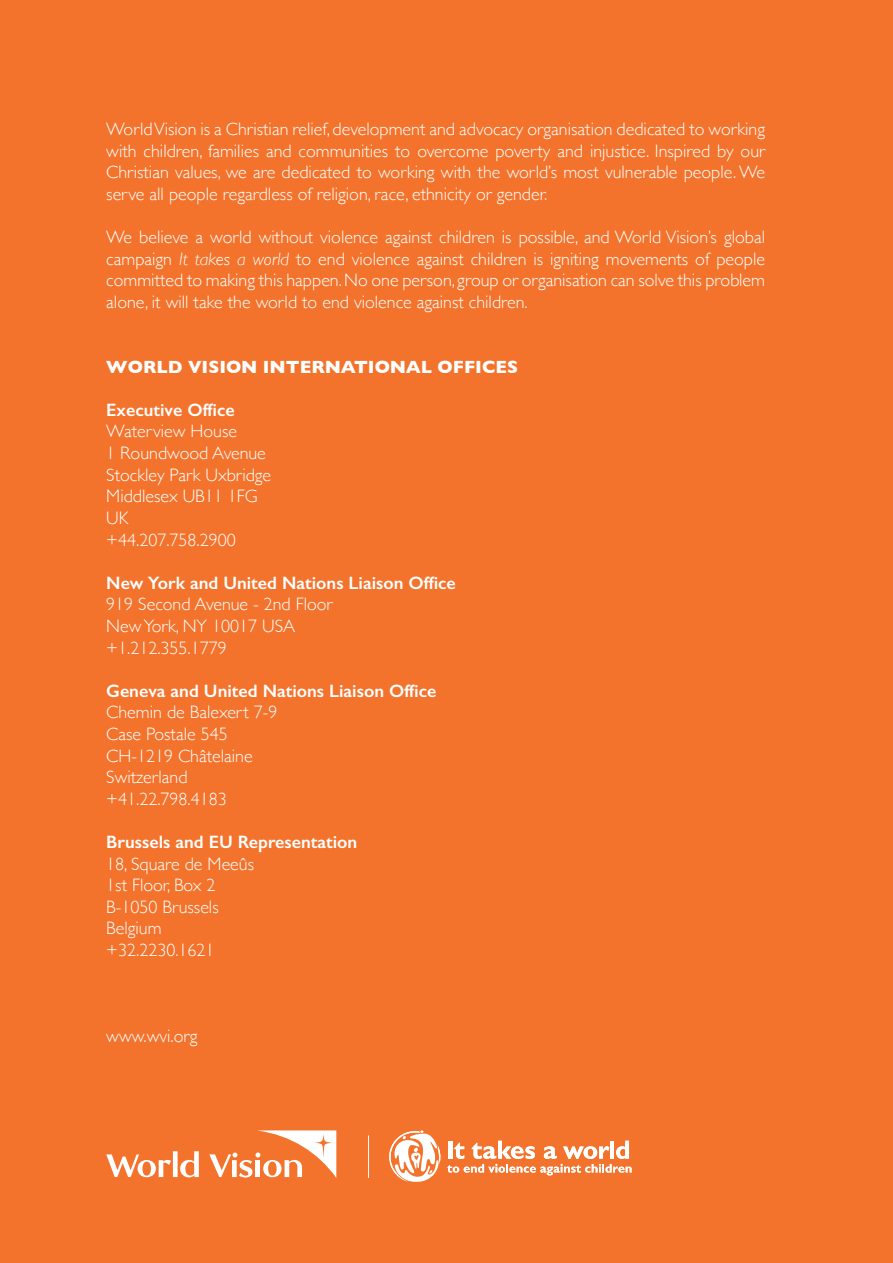
<style>
.page{position:relative;width:893px;height:1263px;background:#f3732c}
.page>*{position:absolute;margin:0;border:0;box-sizing:border-box;transform-origin:0 0}
.t1{font:300 18px/21.6px "Gill Sans";color:#fff;text-align:justify}
.t2{font:600 18px "Gill Sans";color:#fff}
.t3{font:700 18px "Gill Sans";color:#fff}
.s1{font-style:italic}
</style>
<div class="page">
<svg style="left:106px;top:1130px;width:230px;height:48px"></svg>
<svg style="left:447px;top:1141px;width:184px;height:34px"></svg>
<svg style="left:389px;top:1130px;width:52px;height:52px"></svg>
<hr style="left:368px;top:1135px;width:1px;height:43px;background:#fff">
<p class="t1" style="left:106px;top:118px;width:660px">World Vision is a Christian relief, development and advocacy organisation dedicated to working with children, families and communities to overcome poverty and injustice. Inspired by our Christian values, we are dedicated to working with the world’s most vulnerable people. We serve all people regardless of religion, race, ethnicity or gender.</p>
<p class="t1" style="left:106px;top:226px;width:660px">We believe a world without violence against children is possible, and World Vision’s global campaign <span class="s1">It takes a world</span> to end violence against children is igniting movements of people committed to making this happen. No one person, group or organisation can solve this problem alone, it will take the world to end violence against children.</p>
<p class="t3" style="left:106px;top:352px;width:413px">WORLD VISION INTERNATIONAL OFFICES</p>
<p class="t2" style="left:106px;top:399px;width:130px">Executive Office</p>
<p class="t1" style="left:106px;top:420px;width:132px">Waterview House</p>
<p class="t1" style="left:106px;top:442px;width:161px">1 Roundwood Avenue</p>
<p class="t1" style="left:106px;top:463px;width:166px">Stockley Park Uxbridge</p>
<p class="t1" style="left:106px;top:485px;width:153px">Middlesex UB11 1FG</p>
<p class="t1" style="left:106px;top:506px;width:24px">UK</p>
<p class="t1" style="left:106px;top:528px;width:131px">+44.207.758.2900</p>
<p class="t2" style="left:106px;top:572px;width:351px">New York and United Nations Liaison Office</p>
<p class="t1" style="left:106px;top:593px;width:228px">919 Second Avenue - 2nd Floor</p>
<p class="t1" style="left:106px;top:614px;width:190px">New York, NY 10017 USA</p>
<p class="t1" style="left:106px;top:636px;width:122px">+1.212.355.1779</p>
<p class="t2" style="left:106px;top:680px;width:332px">Geneva and United Nations Liaison Office</p>
<p class="t1" style="left:106px;top:701px;width:173px">Chemin de Balexert 7-9</p>
<p class="t1" style="left:106px;top:722px;width:123px">Case Postale 545</p>
<p class="t1" style="left:106px;top:744px;width:148px">CH-1219 Châtelaine</p>
<p class="t1" style="left:106px;top:766px;width:83px">Switzerland</p>
<p class="t1" style="left:106px;top:787px;width:122px">+41.22.798.4183</p>
<p class="t2" style="left:106px;top:831px;width:253px">Brussels and EU Representation</p>
<p class="t1" style="left:106px;top:852px;width:149px">18, Square de Meeûs</p>
<p class="t1" style="left:106px;top:874px;width:111px">1st Floor, Box 2</p>
<p class="t1" style="left:106px;top:895px;width:114px">B-1050 Brussels</p>
<p class="t1" style="left:106px;top:917px;width:57px">Belgium</p>
<p class="t1" style="left:106px;top:938px;width:110px">+32.2230.1621</p>
<p class="t1" style="left:106px;top:1025px;width:93px">www.wvi.org</p>
</div>
